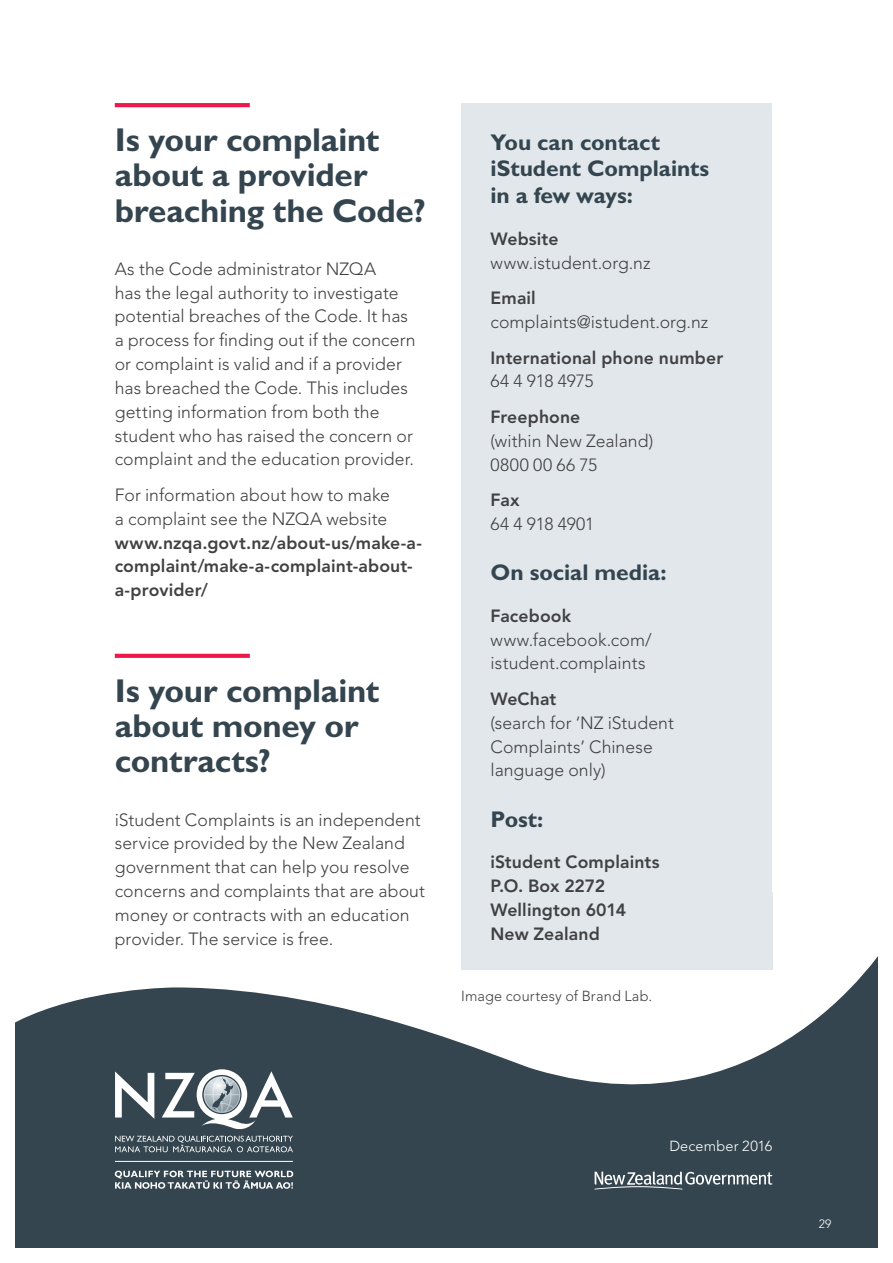
<style>
.page{position:relative;width:893px;height:1263px;background:#fff}
.page>*{position:absolute;margin:0;border:0;box-sizing:border-box;transform-origin:0 0}
.t1{font:700 33.15px/35.2px "Gill Sans Maori";letter-spacing:-.01em;color:#34454f}
.t2{font:700 22.8px/27px "Gill Sans Maori";letter-spacing:-.005em;color:#34454f}
.t3{font:300 17.55px/23.9px "Avenir LT Pro";letter-spacing:.005em;color:#414042}
.t4{font:800 17.55px/23.9px "Avenir LT Pro";letter-spacing:.005em;color:#414042}
.t5{font:300 14.55px "Avenir LT Pro";letter-spacing:.01em;color:#414042}
.t6{font:300 14.55px "Avenir LT Pro";letter-spacing:.015em;color:#fff}
.t7{font:300 12px "Avenir";color:#fff}
</style>
<div class="page">
<svg style="left:15px;top:926px;width:863px;height:322px;fill:#34454f"></svg>
<svg style="left:115px;top:103px;width:135px;height:4px"></svg>
<svg style="left:115px;top:654px;width:135px;height:4px"></svg>
<div style="left:461px;top:103px;width:311px;height:866px;background:#e1e7eb"></div>
<svg style="left:595px;top:1171px;width:177px;height:18px"></svg>
<svg style="left:115px;top:1170px;width:178px;height:19px"></svg>
<hr style="left:115px;top:1161px;width:178px;height:1px;background:#fff">
<svg style="left:115px;top:1069px;width:178px;height:83px"></svg>
<h1 class="t1" style="left:115px;top:122px;width:313px">Is your complaint about a provider breaching the Code?</h1>
<p class="t3" style="left:115px;top:257px;width:302px">As the Code administrator NZQA<br>has the legal authority to investigate potential breaches of the Code. It has a process for finding out if the concern or complaint is valid and if a provider has breached the Code. This includes getting information from both the student who has raised the concern or complaint and the education provider.</p>
<p class="t3" style="left:115px;top:483px;width:277px">For information about how to make a complaint see the NZQA website</p>
<p class="t4" style="left:115px;top:531px;width:309px">www.nzqa.govt.nz/about-us/make-a&shy;complaint/make-a-complaint-about&shy;a-provider/</p>
<h1 class="t1" style="left:115px;top:673px;width:266px">Is your complaint about money or contracts?</h1>
<p class="t3" style="left:115px;top:807px;width:312px">iStudent Complaints is an independent service provided by the New Zealand government that can help you resolve concerns and complaints that are about money or contracts with an education provider. The service is free.</p>
<p class="t2" style="left:490px;top:128px;width:220px">You can contact iStudent Complaints in a few ways:</p>
<p class="t4" style="left:490px;top:227px;width:70px">Website</p>
<p class="t3" style="left:490px;top:251px;width:162px">www.istudent.org.nz</p>
<p class="t4" style="left:490px;top:286px;width:47px">Email</p>
<p class="t3" style="left:490px;top:310px;width:219px">complaints@istudent.org.nz</p>
<p class="t4" style="left:490px;top:346px;width:234px">International phone number</p>
<p class="t3" style="left:490px;top:369px;width:105px">64 4 918 4975</p>
<p class="t4" style="left:490px;top:405px;width:91px">Freephone</p>
<p class="t3" style="left:490px;top:429px;width:164px">(within New Zealand)<br>0800 00 66 75</p>
<p class="t4" style="left:490px;top:488px;width:31px">Fax</p>
<p class="t3" style="left:490px;top:512px;width:105px">64 4 918 4901</p>
<p class="t2" style="left:490px;top:559px;width:178px">On social media:</p>
<p class="t4" style="left:490px;top:604px;width:82px">Facebook</p>
<p class="t3" style="left:490px;top:628px;width:163px">www.facebook.com/ istudent.complaints</p>
<p class="t4" style="left:490px;top:687px;width:67px">WeChat</p>
<p class="t3" style="left:490px;top:711px;width:185px">(search for ‘NZ iStudent<br>Complaints’ Chinese language only)</p>
<p class="t2" style="left:490px;top:806px;width:54px">Post:</p>
<p class="t4" style="left:490px;top:850px;width:171px">iStudent Complaints<br>P.O. Box 2272<br>Wellington 6014<br>New Zealand</p>
<p class="t5" style="left:461px;top:987px;width:193px">Image courtesy of Brand Lab.</p>
<p class="t6" style="left:669px;top:1137px;width:104px">December 2016</p>
<p class="t7" style="left:819px;top:1215px;width:14px">29</p>
</div>
